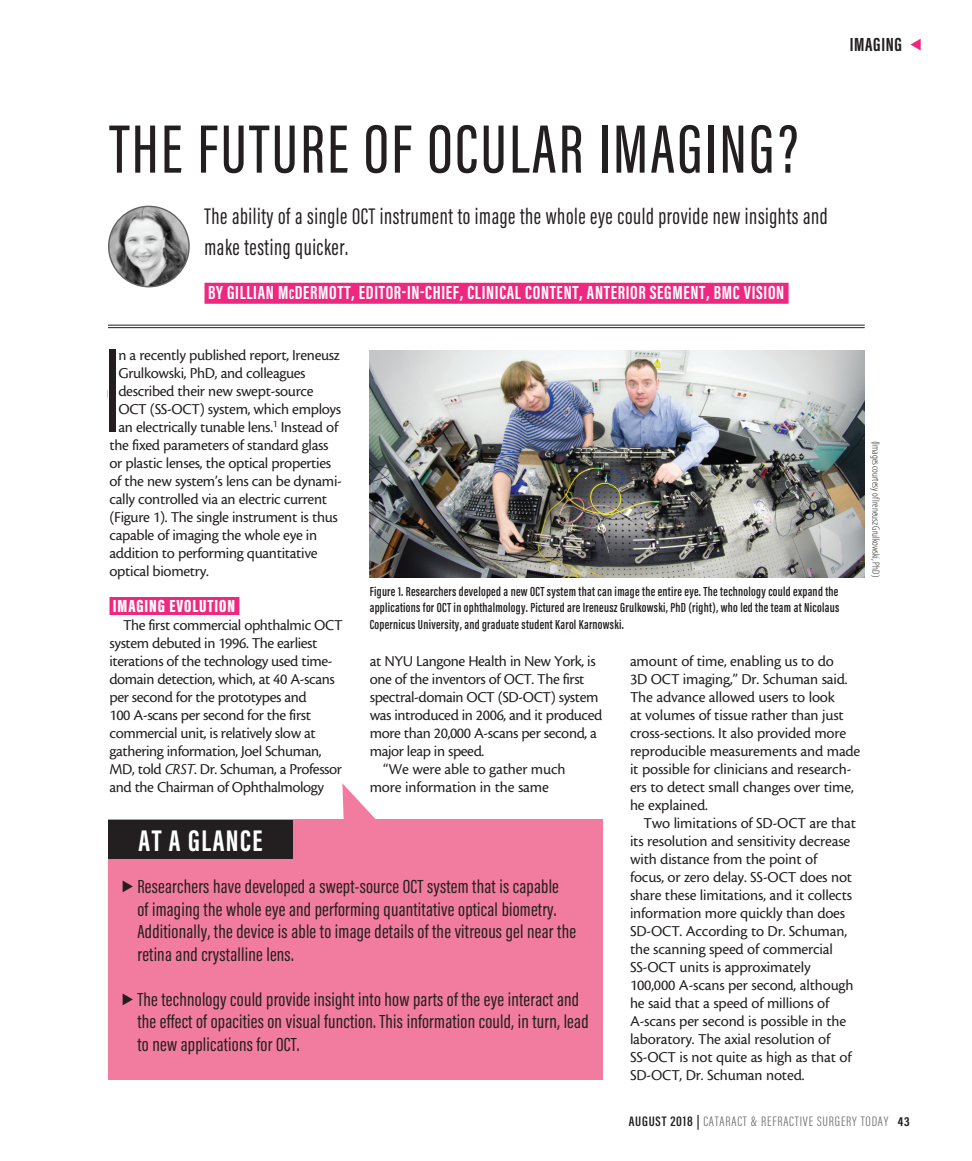
<style>
.page{position:relative;width:972px;height:1161px;background:#fff}
.page>*{position:absolute;margin:0;border:0;box-sizing:border-box;transform-origin:0 0}
.body_first{font:300 123.6px "Acumin Pro Extra Cond";color:#231f20}
.headline{font:500 70.5px "Acumin Pro Extra Cond";letter-spacing:.035em;color:#231f20}
.at_a_glance_header{font:700 30.75px "Acumin Pro Extra Cond";letter-spacing:.05em;color:#fff}
.deck{font:23.25px/30.8px "Acumin Pro Extra Cond";letter-spacing:.025em;color:#231f20}
.at_a_glance_body{font:19.5px/22.5px "Acumin Pro Extra Cond";letter-spacing:.01em;color:#231f20;scale:1.1 1}
.author{font:700 19.5px "Acumin Pro Extra Cond";letter-spacing:.035em;color:#fff}
.t1{font:700 19.5px "Acumin Pro Extra Cond";letter-spacing:.035em;color:#231f20}
.subhead{font:900 18px "Acumin Pro Extra Cond";letter-spacing:.05em;color:#fff}
.body{font:15.75px/18px "Cronos MM 408 10";letter-spacing:-.01em;color:#231f20}
.body_first-2{font:15.75px "Cronos MM 408 10";letter-spacing:-.02em;color:#231f20}
.t2{font:300 14.1px "Acumin Pro Extra Cond";letter-spacing:.05em;color:#6c6d70;scale:1.11 1}
.t3{font:600 13.5px/16.5px "Acumin Pro Extra Cond";letter-spacing:.02em;color:#231f20;text-align:justify}
.footnote{font:10.5px "Myriad MM 215 300";color:#231f20}
.s1{font-size:14.7px}
.s2{font-family:"Cronos MM It 408 10"}
.s3{font-weight:600;color:#231f20}
.s4{font-weight:700;font-size:13.35px;color:#231f20}
</style>
<div class="page">
<div style="left:110px;top:597px;width:129px;height:18px;background:#ee2880"></div>
<div style="left:205px;top:283px;width:584px;height:21px;background:#ee2880"></div>
<hr style="left:108px;top:325px;width:757px;height:1px;background:#231f20">
<hr style="left:108px;top:327px;width:757px;height:1px;background:#231f20">
<img style="left:109px;top:206px;width:80px;height:81px;border-radius:40px">
<div style="left:108px;top:206px;width:82px;height:81px;border:1px solid #636366;border-radius:50%"></div>
<div style="left:108px;top:820px;width:495px;height:260px;background:#f27c9f"></div>
<div style="left:108px;top:820px;width:185px;height:39px;background:#231f20"></div>
<img style="left:369px;top:350px;width:496px;height:227px">
<svg style="left:342px;top:783px;width:68px;height:73px"></svg>
<svg style="left:123px;top:881px;width:10px;height:11px"></svg>
<svg style="left:123px;top:993px;width:10px;height:12px"></svg>
<p class="t1" style="left:850px;top:32px;width:54px">IMAGING</p>
<h2 class="headline" style="left:109px;top:102px;width:198px">HEADLINE</h2>
<p class="headline" style="left:110px;top:106px;width:691px">THE FUTURE OF OCULAR IMAGING?</p>
<p class="deck" style="left:205px;top:201px;width:625px">The ability of a single OCT instrument to image the whole eye could provide new insights and make testing quicker.</p>
<p class="author" style="left:208px;top:281px;width:578px">BY GILLIAN M<span class="s1">c</span>DERMOTT, EDITOR-IN-CHIEF, CLINICAL CONTENT, ANTERIOR SEGMENT, BMC VISION</p>
<p class="body_first" style="left:103px;top:317px;width:21px">I</p>
<p class="body_first-2" style="left:118px;top:347px;width:223px">n a recently published report, Ireneusz</p>
<h3 class="deck" style="left:204px;top:356px;width:35px">Deck.</h3>
<p class="t1" style="left:204px;top:405px;width:49px">AUTHOR</p>
<p class="body_first-2" style="left:118px;top:365px;width:189px">Grulkowski, PhD, and colleagues</p>
<p class="body_first-2" style="left:118px;top:383px;width:197px">described their new swept-source</p>
<p class="body_first-2" style="left:118px;top:401px;width:224px">OCT (SS-OCT) system, which employs</p>
<p class="body_first-2" style="left:118px;top:419px;width:221px">an electrically tunable lens.<sup>1</sup> Instead of</p>
<p class="body_first-2" style="left:110px;top:437px;width:221px">the fixed parameters of standard glass</p>
<p class="body_first-2" style="left:110px;top:455px;width:223px">or plastic lenses, the optical properties</p>
<p class="body_first-2" style="left:110px;top:473px;width:234px">of the new system’s lens can be dynami-</p>
<p class="body_first-2" style="left:110px;top:491px;width:219px">cally controlled via an electric current</p>
<p class="body_first-2" style="left:110px;top:509px;width:230px">(Figure 1). The single instrument is thus</p>
<p class="body_first-2" style="left:110px;top:527px;width:209px">capable of imaging the whole eye in</p>
<p class="body_first-2" style="left:110px;top:545px;width:210px">addition to performing quantitative</p>
<p class="body_first-2" style="left:110px;top:563px;width:101px">optical biometry.</p>
<p class="subhead" style="left:113px;top:595px;width:124px">IMAGING EVOLUTION</p>
<p class="body" style="left:110px;top:616px;width:234px;text-indent:14px">The first commercial ophthalmic OCT system debuted in 1996. The earliest iterations of the technology used time&shy;domain detection, which, at 40 A-scans per second for the prototypes and<br>100 A-scans per second for the first commercial unit, is relatively slow at gathering information, Joel Schuman, MD, told <span class="s2">CRST</span>. Dr. Schuman, a Professor and the Chairman of Ophthalmology</p>
<p class="t3" style="left:370px;top:583px;width:471px">Figure 1. Researchers developed a new OCT system that can image the entire eye. The technology could expand the applications for OCT in ophthalmology. Pictured are Ireneusz Grulkowski, PhD (right), who led the team at Nicolaus Copernicus University, and graduate student Karol Karnowski.</p>
<p class="body" style="left:630px;top:652px;width:232px">amount of time, enabling us to do<br>3D OCT imaging,” Dr. Schuman said.<br>The advance allowed users to look<br>at volumes of tissue rather than just cross-sections. It also provided more reproducible measurements and made it possible for clinicians and research&shy;ers to detect small changes over time, he explained.</p>
<p class="body" style="left:630px;top:814px;width:228px;text-indent:14px">Two limitations of SD-OCT are that its resolution and sensitivity decrease with distance from the point of<br>focus, or zero delay. SS-OCT does not share these limitations, and it collects information more quickly than does SD-OCT. According to Dr. Schuman, the scanning speed of commercial SS-OCT units is approximately 100,000 A-scans per second, although he said that a speed of millions of A-scans per second is possible in the laboratory. The axial resolution of SS-OCT is not quite as high as that of SD-OCT, Dr. Schuman noted.</p>
<p class="body" style="left:370px;top:652px;width:234px">at NYU Langone Health in New York, is one of the inventors of OCT. The first spectral-domain OCT (SD-OCT) system was introduced in 2006, and it produced more than 20,000 A-scans per second, a major leap in speed.</p>
<p class="body" style="left:370px;top:760px;width:197px;text-indent:14px">“We were able to gather much more information in the same</p>
<p class="at_a_glance_header" style="left:138px;top:821px;width:126px">AT A GLANCE</p>
<p class="at_a_glance_body" style="left:137px;top:875px;width:400px">Researchers have developed a swept-source OCT system that is capable<br>of imaging the whole eye and performing quantitative optical biometry.<br>Additionally, the device is able to image details of the vitreous gel near the retina and crystalline lens.</p>
<p class="at_a_glance_body" style="left:137px;top:988px;width:412px">The technology could provide insight into how parts of the eye interact and the effect of opacities on visual function. This information could, in turn, lead to new applications for OCT.</p>
<p class="footnote" style="left:881px;top:441px;width:138px;rotate:90deg">(Images courtesy of Ireneusz Grulkowski, PhD)</p>
<p class="t2" style="left:629px;top:1113px;width:255px"><span class="s3">AUGUST 2018 |</span> CATARACT &amp; REFRACTIVE SURGERY TODAY <span class="s4">43</span></p>
</div>
